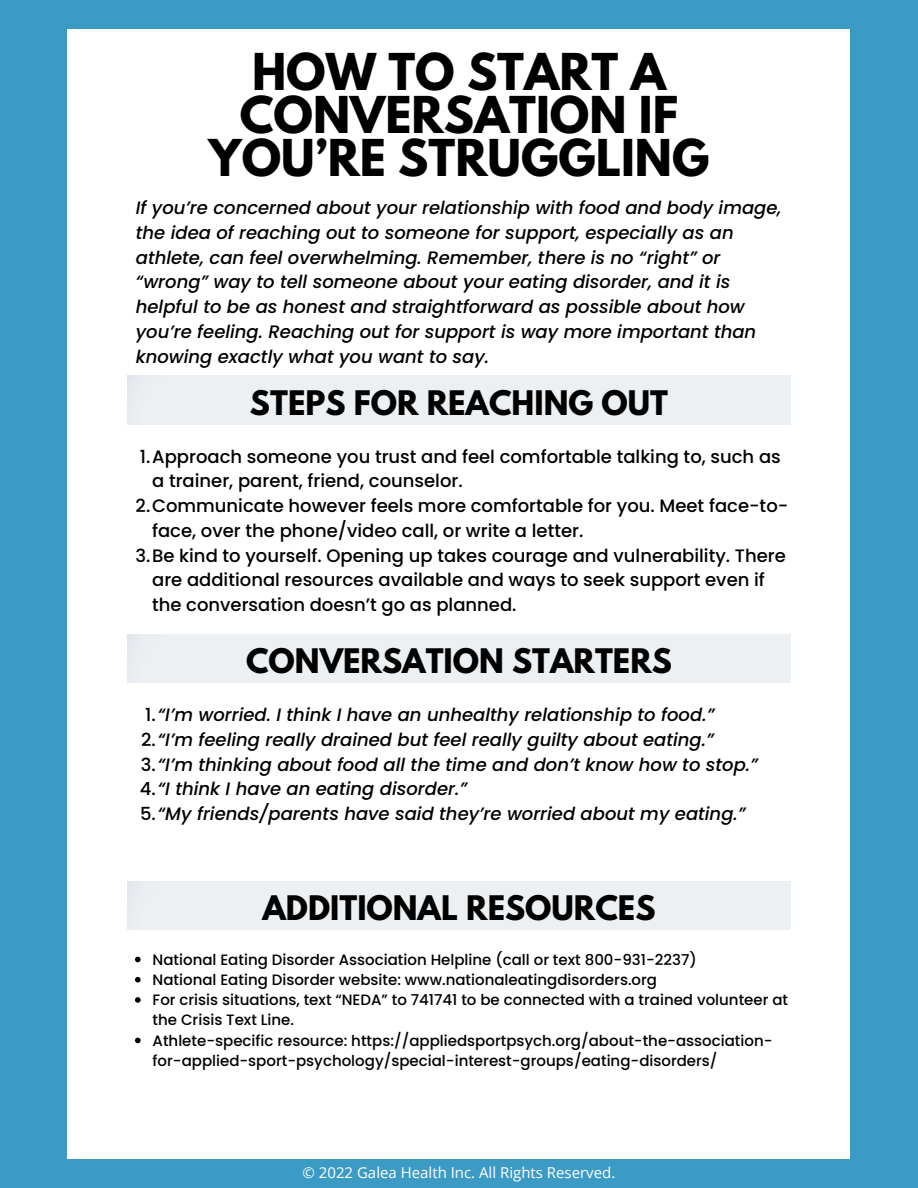
<style>
.page{position:relative;width:918px;height:1188px;background:#3c9bc5}
.page>*{position:absolute;margin:0;border:0;box-sizing:border-box;transform-origin:0 0}
.t1{font:700 45px/42.8px "League Spartan";color:#000;text-align:center}
.t2{font:700 30px "League Spartan";color:#000}
.t3{font:italic 500 18px/24.8px "Poppins";color:#000}
.t4{font:500 18px "Poppins";color:#000}
.t5{font:500 15px/20.2px "Poppins";color:#000}
.t6{font:15px "Open Sans";color:#fff}
.s1{font-style:normal}
</style>
<div class="page">
<div style="left:68px;top:30px;width:782px;height:1129px;background:#fff"></div>
<svg style="left:135px;top:957px;width:6px;height:5px"></svg>
<svg style="left:135px;top:977px;width:6px;height:6px"></svg>
<svg style="left:135px;top:997px;width:6px;height:6px"></svg>
<svg style="left:135px;top:1038px;width:6px;height:5px"></svg>
<h1 class="t1" style="left:209px;top:56px;width:502px">HOW TO START A<br>CONVERSATION IF<br>YOU’RE STRUGGLING</h1>
<p class="t3" style="left:136px;top:196px;width:647px">If you’re concerned about your relationship with food and body image, the idea of reaching out to someone for support, especially as an athlete, can feel overwhelming. Remember, there is no “right” or “wrong” way to tell someone about your eating disorder, and it is helpful to be as honest and straightforward as possible about how you’re feeling. Reaching out for support is way more important than knowing exactly what you want to say.</p>
<h2 class="t2" style="left:250px;top:388px;width:420px">STEPS FOR REACHING OUT</h2>
<p class="t4" style="left:140px;top:444px;width:643px">1.Approach someone you trust and feel comfortable talking to, such as</p>
<p class="t4" style="left:152px;top:468px;width:312px">a trainer, parent, friend, counselor.</p>
<p class="t4" style="left:136px;top:493px;width:654px">2.Communicate however feels more comfortable for you. Meet face-to-</p>
<p class="t4" style="left:152px;top:518px;width:433px">face, over the phone/video call, or write a letter.</p>
<p class="t4" style="left:135px;top:543px;width:652px">3.Be kind to yourself. Opening up takes courage and vulnerability. There</p>
<p class="t4" style="left:152px;top:567px;width:614px">are additional resources available and ways to seek support even if</p>
<p class="t4" style="left:152px;top:592px;width:366px">the conversation doesn’t go as planned.</p>
<h2 class="t2" style="left:246px;top:646px;width:427px">CONVERSATION STARTERS</h2>
<p class="t3" style="left:140px;top:703px;width:619px"><span class="s1">1.</span>“I’m worried. I think I have an unhealthy relationship to food.” <span class="s1">2.</span>“I’m feeling really drained but feel really guilty about eating.” <span class="s1">3.</span>“I’m thinking about food all the time and don’t know how to stop.” <span class="s1">4.</span>“I think I have an eating disorder.”<br><span class="s1">5.</span>“My friends/parents have said they’re worried about my eating.”</p>
<h2 class="t2" style="left:262px;top:893px;width:395px">ADDITIONAL RESOURCES</h2>
<p class="t5" style="left:153px;top:949px;width:637px">National Eating Disorder Association Helpline (call or text 800-931-2237)<br>National Eating Disorder website: www.nationaleatingdisorders.org<br>For crisis situations, text “NEDA” to 741741 to be connected with a trained volunteer at the Crisis Text Line.<br>Athlete-specific resource: https://appliedsportpsych.org/about-the-association&shy;for-applied-sport-psychology/special-interest-groups/eating-disorders/</p>
<p class="t6" style="left:303px;top:1162px;width:314px">© 2022 Galea Health Inc. All Rights Reserved.</p>
</div>
